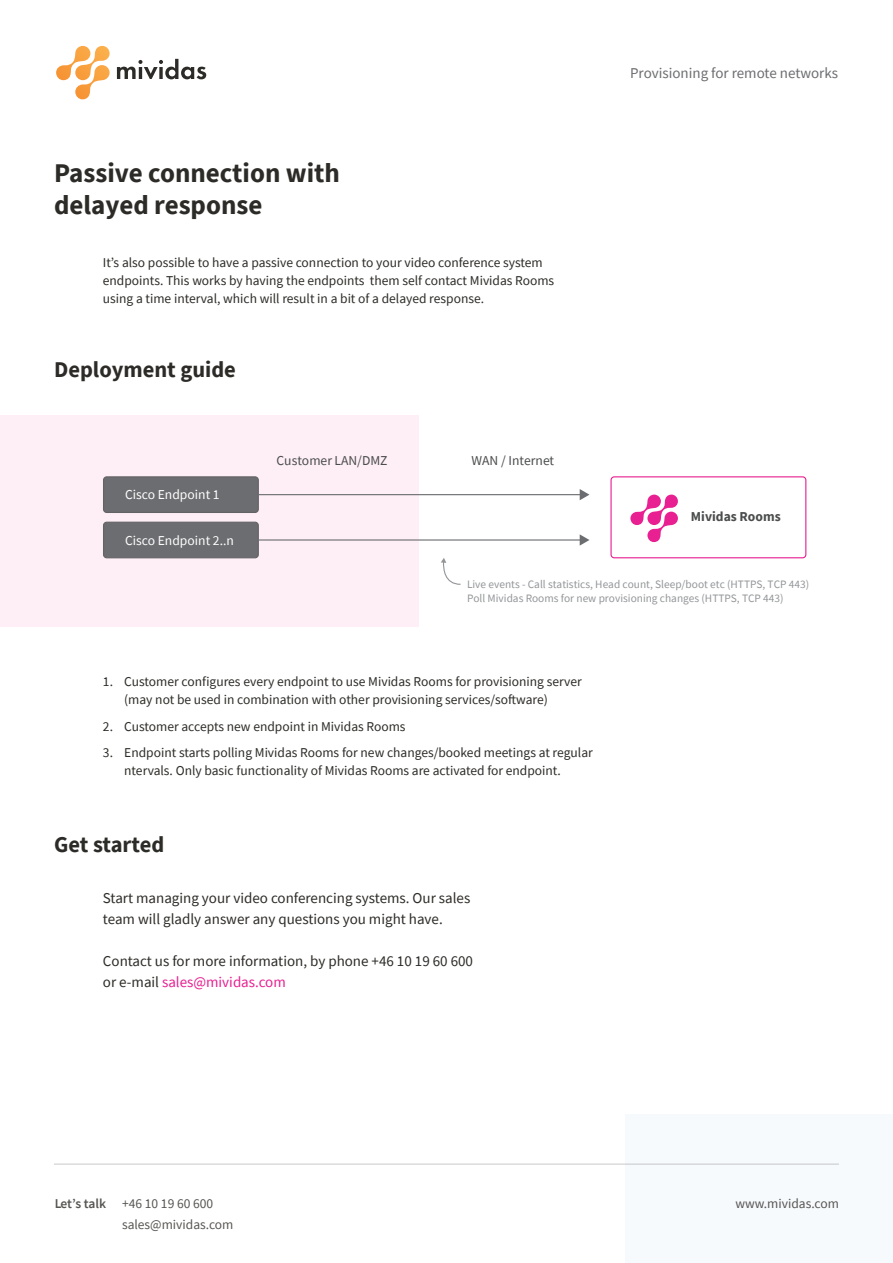
<style>
.page{position:relative;width:893px;height:1263px;background:#fff}
.page>*{position:absolute;margin:0;border:0;box-sizing:border-box;transform-origin:0 0}
.Stor_rubrik{font:700 27px/32.4px "Source Sans Pro";color:#2c2b27}
.Stor_rubrik-2{font:700 22.5px "Source Sans Pro";color:#2c2b27}
.t1{font:15px/21px "Source Sans Pro";color:#2c2b27}
.Text_small{font:15px "Source Sans Pro";color:#6c6d70}
.t2{font:13.65px "Source Sans Pro";color:#fff}
.t3{font:13.65px "Source Sans Pro";color:#4b4c4d}
.t4{font:700 13.65px "Source Sans Pro";color:#4b4c4d}
.Option_list{font:13.5px/18px "Source Sans Pro";color:#2c2b27}
.t5{font:600 13.5px "Source Sans Pro";letter-spacing:-.01em;color:#2c2b27}
.t6{font:11.4px/13.6px "Source Sans Pro";color:#939598}
.s1{color:#e82091}
</style>
<div class="page">
<hr style="left:0;top:1115px;width:1px;height:148px;background:#dfebf7">
<div style="left:625px;top:1115px;width:268px;height:148px;background:#f7fafd"></div>
<hr style="left:54px;top:1164px;width:785px;height:1px;background:#231f20">
<svg style="left:117px;top:59px;width:89px;height:20px"></svg>
<svg style="left:56px;top:46px;width:54px;height:53px"></svg>
<div style="left:0;top:415px;width:419px;height:211px;background:#fdeff5"></div>
<div style="left:610px;top:476px;width:196px;height:82px;border:1px solid #e82091;border-radius:3px"></div>
<div style="left:104px;top:522px;width:154px;height:36px;background:#6c6d70;border-radius:3px"></div>
<div style="left:103px;top:522px;width:156px;height:36px;border:1px solid #636366;border-radius:3px"></div>
<svg style="left:630px;top:495px;width:48px;height:47px"></svg>
<div style="left:104px;top:477px;width:154px;height:35px;background:#6c6d70;border-radius:3px"></div>
<div style="left:103px;top:476px;width:156px;height:37px;border:1px solid #636366;border-radius:3px"></div>
<svg style="left:441px;top:558px;width:20px;height:27px"></svg>
<hr style="left:258px;top:494px;width:323px;height:1px;background:#6c6d70">
<svg style="left:580px;top:489px;width:9px;height:11px"></svg>
<hr style="left:258px;top:539px;width:323px;height:2px;background:#6c6d70">
<svg style="left:580px;top:534px;width:9px;height:12px"></svg>
<p class="Stor_rubrik" style="left:54px;top:156px;width:287px">Passive connection with delayed response</p>
<p class="Option_list" style="left:103px;top:253px;width:453px">It’s also possible to have a passive connection to your video conference system endpoints. This works by having the endpoints them self contact Mividas Rooms using a time interval, which will result in a bit of a delayed response.</p>
<p class="Stor_rubrik-2" style="left:54px;top:355px;width:183px">Deployment guide</p>
<p class="t2" style="left:125px;top:486px;width:96px">Cisco Endpoint 1</p>
<p class="t2" style="left:125px;top:531px;width:110px">Cisco Endpoint 2..n</p>
<p class="t3" style="left:277px;top:451px;width:113px">Customer LAN/DMZ</p>
<p class="t3" style="left:471px;top:451px;width:84px">WAN / Internet</p>
<p class="Text_small" style="left:630px;top:63px;width:210px">Provisioning for remote networks</p>
<p class="t4" style="left:691px;top:507px;width:91px">Mividas Rooms</p>
<p class="t6" style="left:467px;top:578px;width:344px">Live events - Call statistics, Head count, Sleep/boot etc (HTTPS, TCP 443)<br>Poll Mividas Rooms for new provisioning changes (HTTPS, TCP 443)</p>
<p class="Option_list" style="left:124px;top:673px;width:459px;text-indent:-21px">1. Customer configures every endpoint to use Mividas Rooms for provisioning server (may not be used in combination with other provisioning services/software)</p>
<p class="Option_list" style="left:103px;top:717px;width:304px">2. Customer accepts new endpoint in Mividas Rooms</p>
<p class="Option_list" style="left:124px;top:744px;width:470px;text-indent:-21px">3. Endpoint starts polling Mividas Rooms for new changes/booked meetings at regular ntervals. Only basic functionality of Mividas Rooms are activated for endpoint.</p>
<p class="Stor_rubrik-2" style="left:54px;top:829px;width:112px">Get started</p>
<p class="t1" style="left:103px;top:887px;width:369px">Start managing your video conferencing systems. Our sales team will gladly answer any questions you might have.</p>
<p class="t1" style="left:103px;top:950px;width:372px">Contact us for more information, by phone +46 10 19 60 600 or e-mail <span class="s1">sales@mividas.com</span></p>
<p class="t5" style="left:54px;top:1195px;width:54px">Let’s talk</p>
<p class="Option_list" style="left:122px;top:1195px;width:93px">+46 10 19 60 600</p>
<p class="Option_list" style="left:735px;top:1195px;width:105px">www.mividas.com</p>
<p class="Option_list" style="left:122px;top:1216px;width:113px">sales@mividas.com</p>
</div>
